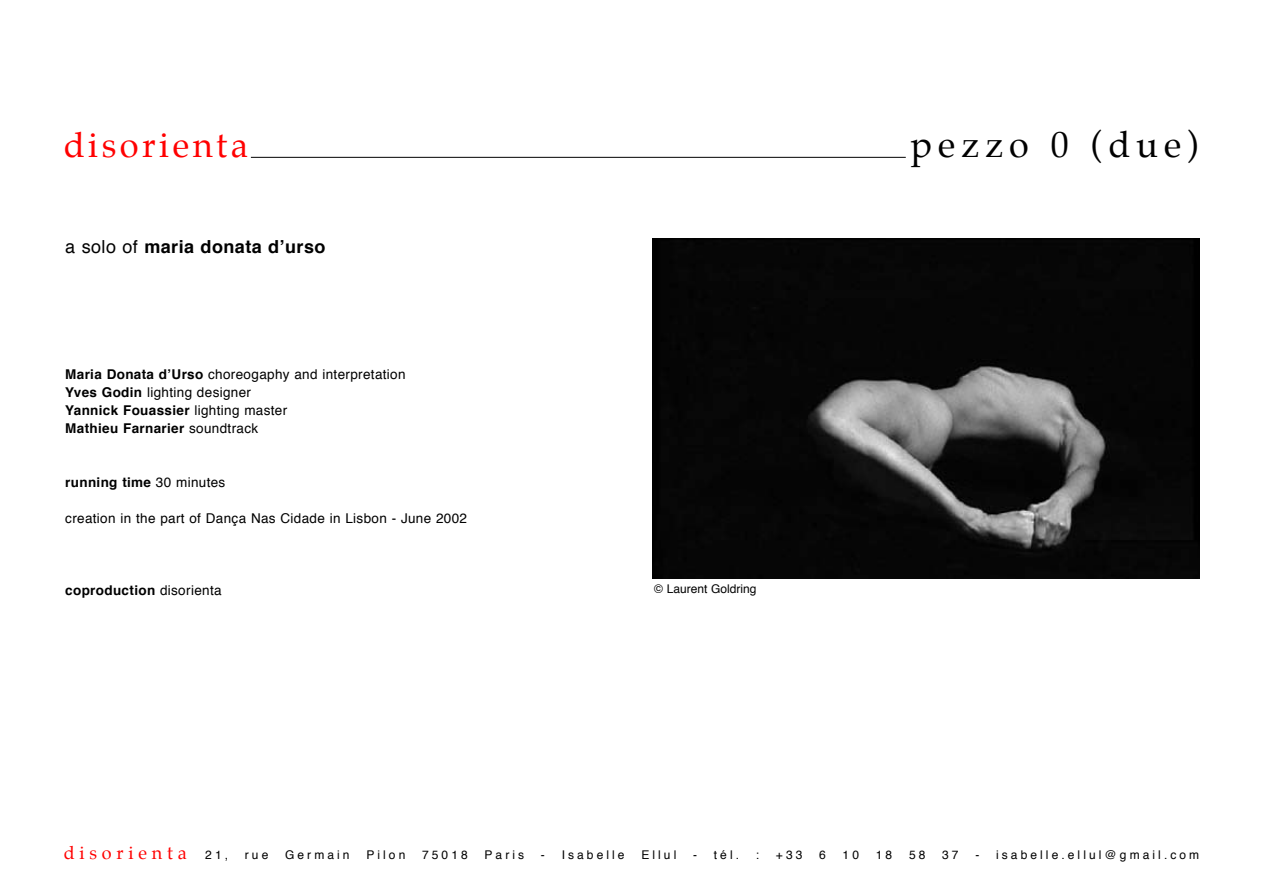
<style>
.page{position:relative;width:1263px;height:893px;background:#fff}
.page>*{position:absolute;margin:0;border:0;box-sizing:border-box;transform-origin:0 0}
.t1{font:36px "Palatino";letter-spacing:.165em;color:#000}
.t2{font:34.5px "Palatino";letter-spacing:.1em;color:#f00}
.t3{font:700 18px "Helvetica";letter-spacing:.025em;color:#000}
.t4{font:18px "Palatino";letter-spacing:.265em;color:#f00}
.t5{font:13.5px/18px "Helvetica";letter-spacing:.025em;color:#000}
.t6{font:700 13.5px "Helvetica";letter-spacing:.025em;color:#000}
.t7{font:12px "Helvetica";letter-spacing:.255em;color:#000}
.t8{font:12px "Helvetica";color:#000}
.s1{font-weight:400}
.s2{font-weight:700}
.s3{font-family:"Helvetica";font-size:12px;color:#000}
</style>
<div class="page">
<hr style="left:251px;top:157px;width:655px;height:1px;background:#000">
<img style="left:653px;top:238px;width:546px;height:340px">
<h2 class="t2" style="left:64px;top:117px;width:186px">disorienta</h2>
<h3 class="t3" style="left:65px;top:232px;width:262px"><span class="s1">a solo of</span> maria donata d’urso</h3>
<p class="t5" style="left:65px;top:366px;width:342px"><span class="s2">Maria Donata d’Urso</span> choreogaphy and interpretation <span class="s2">Yves Godin</span> lighting designer<br><span class="s2">Yannick Fouassier</span> lighting master<br><span class="s2">Mathieu Farnarier</span> soundtrack</p>
<p class="t6" style="left:65px;top:471px;width:162px">running time <span class="s1">30 minutes</span></p>
<p class="t5" style="left:65px;top:510px;width:403px">creation in the part of Dança Nas Cidade in Lisbon - June 2002</p>
<p class="t6" style="left:65px;top:579px;width:158px">coproduction <span class="s1">disorienta</span></p>
<p class="t8" style="left:654px;top:580px;width:104px">© Laurent Goldring</p>
<h1 class="t1" style="left:911px;top:115px;width:290px">pezzo 0 (due)</h1>
<h3 class="t4" style="left:64px;top:838px;width:166px">disorienta <span class="s3">21,</span></h3>
<p class="t7" style="left:245px;top:845px;width:25px">rue</p>
<p class="t7" style="left:285px;top:845px;width:66px">Germain</p>
<p class="t7" style="left:366px;top:845px;width:41px">Pilon</p>
<p class="t7" style="left:422px;top:845px;width:47px">75018</p>
<p class="t7" style="left:485px;top:845px;width:41px">Paris</p>
<p class="t7" style="left:541px;top:845px;width:85px">- Isabelle</p>
<p class="t7" style="left:641px;top:845px;width:36px">Ellul</p>
<p class="t7" style="left:693px;top:845px;width:47px">- tél.</p>
<p class="t7" style="left:756px;top:845px;width:5px">:</p>
<p class="t7" style="left:776px;top:845px;width:28px">+33</p>
<p class="t7" style="left:819px;top:845px;width:8px">6</p>
<p class="t7" style="left:843px;top:845px;width:18px">1 0</p>
<p class="t7" style="left:876px;top:845px;width:18px">1 8</p>
<p class="t7" style="left:909px;top:845px;width:18px">5 8</p>
<p class="t7" style="left:942px;top:845px;width:18px">3 7</p>
<p class="t7" style="left:975px;top:845px;width:225px">- isabelle.ellul@gmail.com</p>
</div>
